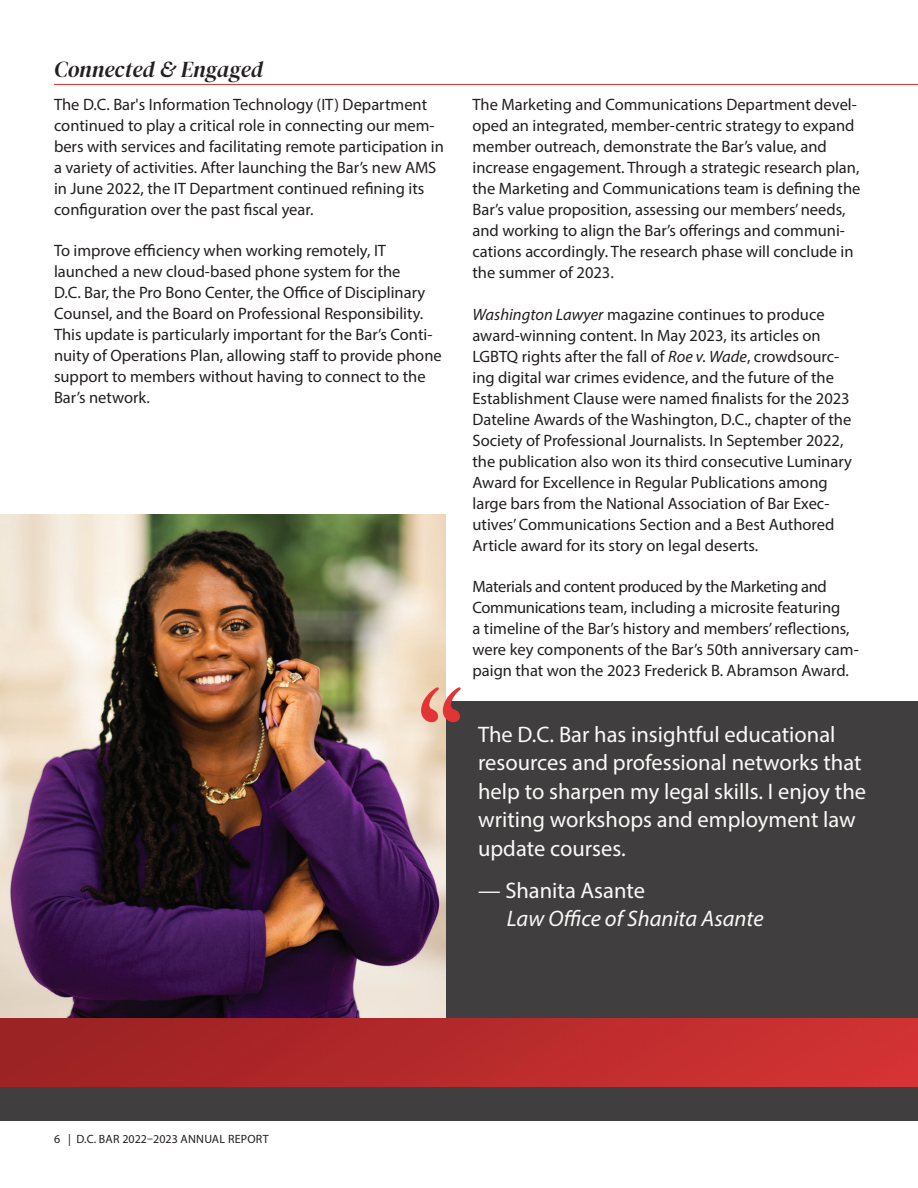
<style>
.page{position:relative;width:918px;height:1188px;background:#fff}
.page>*{position:absolute;margin:0;border:0;box-sizing:border-box;transform-origin:0 0}
.t1{font:132.6px "Adobe Caslon Pro";color:#e23335}
.t2{font:22.5px/28.5px "Myriad Pro";color:#fafaf8}
.t3{font:italic 22.5px "Myriad Pro";color:#fafaf8}
.t4{font:italic 22.5px "DM Serif Display";letter-spacing:-.005em;color:#231f20}
.t5{font:16.5px/21px "Myriad Pro";color:#231f20}
.t6{font:12px "Myriad Pro";letter-spacing:.02em;color:#231f20}
.s1{font-style:italic}
</style>
<div class="page">
<div style="left:0;top:701px;width:918px;height:419px;background:#413e3f"></div>
<hr style="left:54px;top:84px;width:864px;height:1px;background:#e23335">
<img style="left:0;top:514px;width:446px;height:505px">
<img style="left:0;top:1019px;width:918px;height:67px">
<h2 class="t4" style="left:54px;top:57px;width:211px">Connected &amp; Engaged</h2>
<p class="t5" style="left:54px;top:94px;width:391px">The D.C. Bar's Information Technology (IT) Department continued to play a critical role in connecting our mem&shy;bers with services and facilitating remote participation in a variety of activities. After launching the Bar’s new AMS in June 2022, the IT Department continued refining its configuration over the past fiscal year.</p>
<p class="t5" style="left:54px;top:240px;width:389px">To improve efficiency when working remotely, IT launched a new cloud-based phone system for the<br>D.C. Bar, the Pro Bono Center, the Office of Disciplinary Counsel, and the Board on Professional Responsibility.<br>This update is particularly important for the Bar’s Conti&shy;nuity of Operations Plan, allowing staff to provide phone support to members without having to connect to the Bar’s network.</p>
<h1 class="t1" style="left:417px;top:660px;width:49px">“</h1>
<p class="t5" style="left:473px;top:94px;width:389px">The Marketing and Communications Department devel&shy;oped an integrated, member-centric strategy to expand member outreach, demonstrate the Bar’s value, and increase engagement. Through a strategic research plan, the Marketing and Communications team is defining the Bar’s value proposition, assessing our members’ needs, and working to align the Bar’s offerings and communi&shy;cations accordingly. The research phase will conclude in the summer of 2023.</p>
<p class="t5" style="left:473px;top:303px;width:381px"><span class="s1">Washington Lawyer</span> magazine continues to produce award-winning content. In May 2023, its articles on LGBTQ rights after the fall of <span class="s1">Roe v. Wade</span>, crowdsourc&shy;ing digital war crimes evidence, and the future of the Establishment Clause were named finalists for the 2023<br>Dateline Awards of the Washington, D.C., chapter of the Society of Professional Journalists. In September 2022, the publication also won its third consecutive Luminary Award for Excellence in Regular Publications among large bars from the National Association of Bar Exec&shy;utives’ Communications Section and a Best Authored Article award for its story on legal deserts.</p>
<p class="t5" style="left:473px;top:576px;width:388px">Materials and content produced by the Marketing and Communications team, including a microsite featuring<br>a timeline of the Bar’s history and members’ reflections, were key components of the Bar’s 50th anniversary cam&shy;paign that won the 2023 Frederick B. Abramson Award.</p>
<h2 class="t2" style="left:478px;top:720px;width:389px">The D.C. Bar has insightful educational resources and professional networks that help to sharpen my legal skills. I enjoy the writing workshops and employment law update courses.</h2>
<h2 class="t2" style="left:478px;top:876px;width:168px">— Shanita Asante</h2>
<h2 class="t3" style="left:507px;top:905px;width:258px">Law Office of Shanita Asante</h2>
<p class="t6" style="left:54px;top:1132px;width:216px">6 | D.C. BAR 2022–2023 ANNUAL REPORT</p>
</div>
